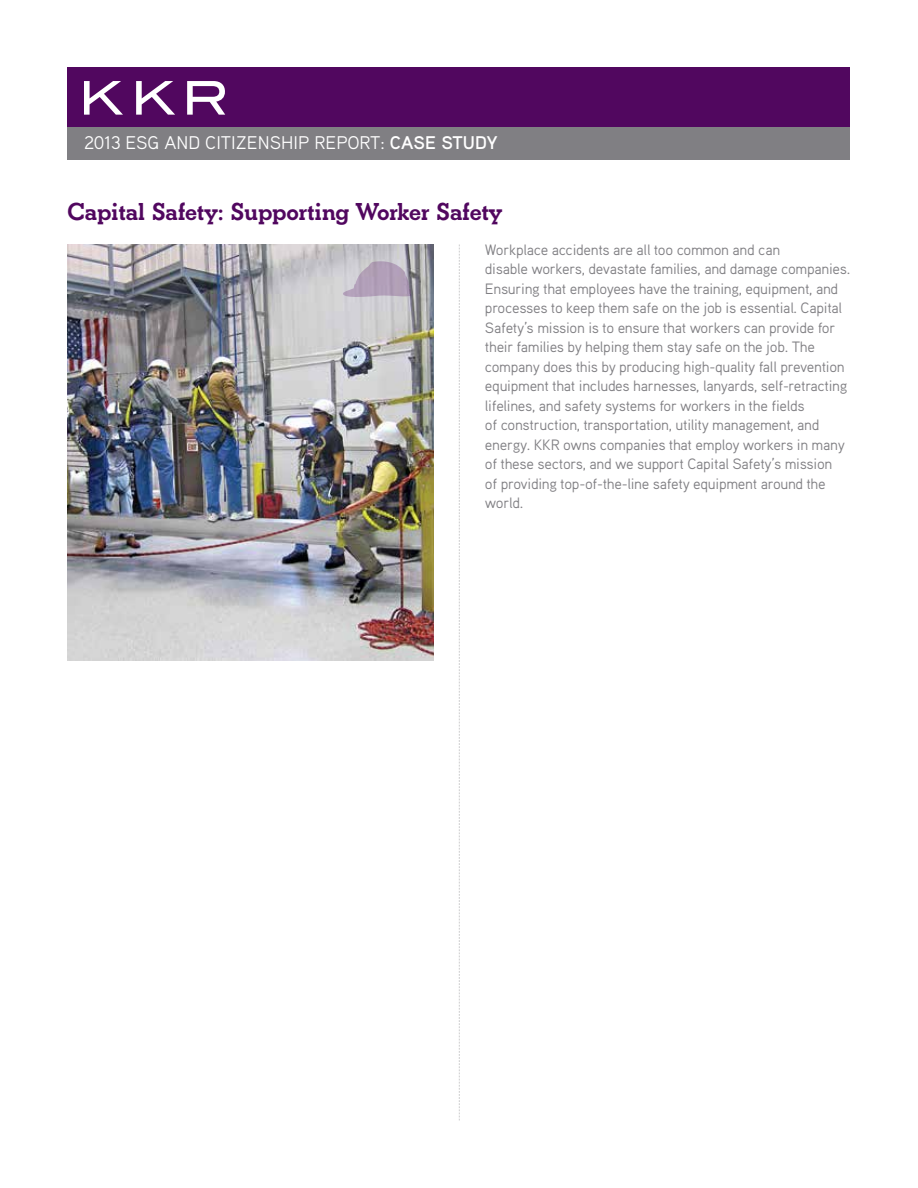
<style>
.page{position:relative;width:918px;height:1188px;background:#fff}
.page>*{position:absolute;margin:0;border:0;box-sizing:border-box;transform-origin:0 0}
.t1{font:700 25.5px "Beton";letter-spacing:-.01em;color:#51075f}
.t2{font:18.3px "Aaux Pro OT";color:#fff}
.t3{font:15px/19.5px "Aaux Pro OT";letter-spacing:-.02em;color:#807f83}
.s1{font-weight:700}
</style>
<div class="page">
<div style="left:68px;top:123px;width:782px;height:37px;background:#807f83"></div>
<div style="left:68px;top:68px;width:782px;height:59px;background:#51075f"></div>
<svg style="left:84px;top:81px;width:39px;height:34px"></svg>
<svg style="left:136px;top:81px;width:39px;height:34px"></svg>
<svg style="left:187px;top:81px;width:38px;height:34px"></svg>
<svg style="left:459px;top:245px;width:1px;height:875px"></svg>
<img style="left:68px;top:245px;width:366px;height:416px">
<svg style="left:341px;top:261px;width:71px;height:38px;background:#b8acbd"></svg>
<p class="t2" style="left:84px;top:132px;width:415px">2013 ESG AND CITIZENSHIP REPORT: <span class="s1">CASE STUDY</span></p>
<h1 class="t1" style="left:68px;top:197px;width:436px">Capital Safety: Supporting Worker Safety</h1>
<p class="t3" style="left:485px;top:239px;width:367px">Workplace accidents are all too common and can<br>disable workers, devastate families, and damage companies.<br>Ensuring that employees have the training, equipment, and processes to keep them safe on the job is essential. Capital Safety’s mission is to ensure that workers can provide for their families by helping them stay safe on the job. The company does this by producing high-quality fall prevention equipment that includes harnesses, lanyards, self-retracting lifelines, and safety systems for workers in the fields<br>of construction, transportation, utility management, and energy. KKR owns companies that employ workers in many of these sectors, and we support Capital Safety’s mission<br>of providing top-of-the-line safety equipment around the world.</p>
</div>
